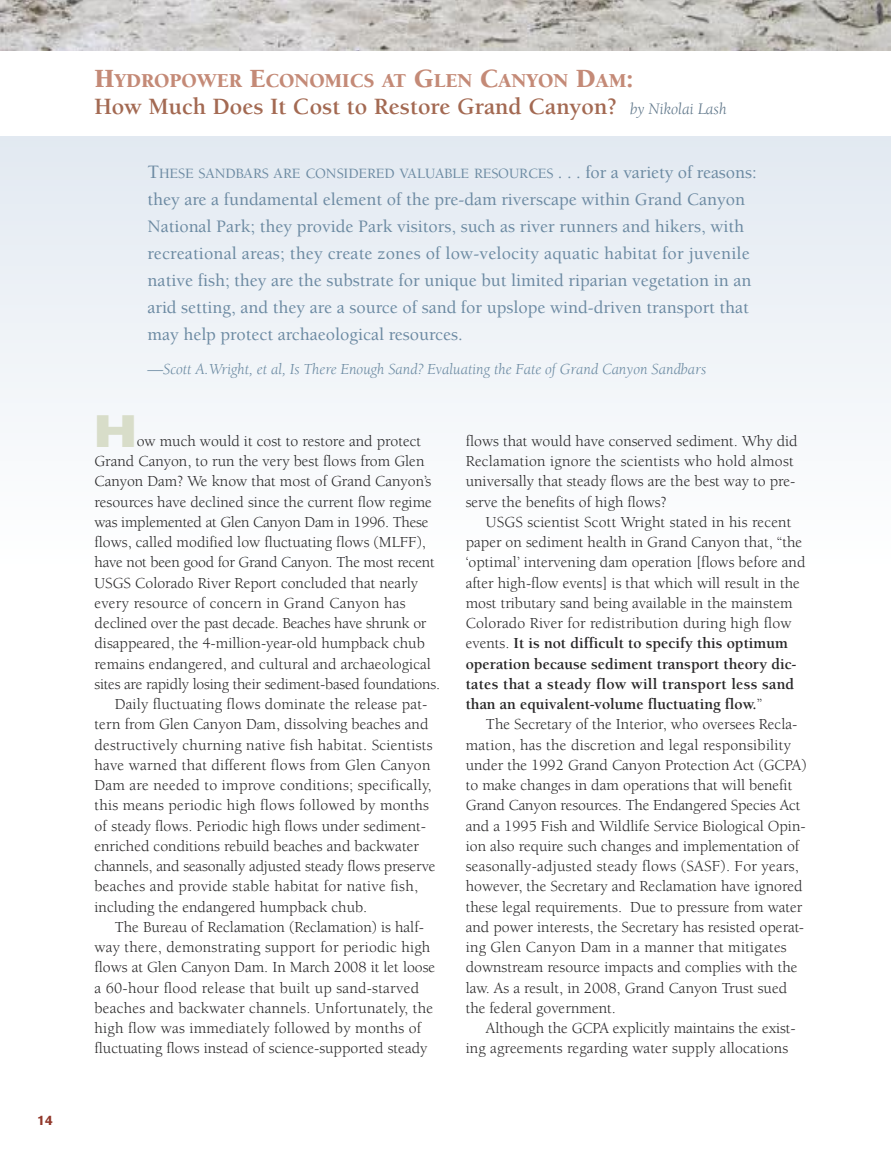
<style>
.page{position:relative;width:891px;height:1161px;background:#fff}
.page>*{position:absolute;margin:0;border:0;box-sizing:border-box;transform-origin:0 0}
.t1{font:700 expanded 45px "Akzidenz Grotesk BE";color:#d8ddc9}
.t2{font:700 24px "Berkeley";color:#a36952}
.t3{font:900 20.25px "Berkeley";color:#c48a77}
.t4{font:500 18px/27px "Berkeley";color:#6c8aa2}
.t5{font:15.75px/20.2px "Berkeley";color:#272627}
.t6{font:italic 15.75px "Berkeley";color:#6c8aa2}
.t7{font:500 14.7px "Berkeley";letter-spacing:-.01em;color:#6c8aa2}
.t8{font:900 13.5px "Akzidenz Grotesk";color:#91382b}
.s1{font-size:27px}
.s2{font-weight:400;font-style:italic;font-size:16.5px;color:#60778a}
.s3{font-size:19.5px}
.s4{font-size:18px}
.s5{font-weight:700}
</style>
<div class="page">
<img style="left:0;top:0;width:891px;height:51px">
<p class="t8" style="left:38px;top:1115px;width:16px">14</p>
<p class="t3" style="left:94px;top:72px;width:541px"><span class="s1">H</span>YDROPOWER <span class="s1">E</span>CONOMICS AT <span class="s1">G</span>LEN <span class="s1">C</span>ANYON <span class="s1">D</span>AM<span class="s1">:</span></p>
<h2 class="t2" style="left:94px;top:97px;width:634px">How Much Does It Cost to Restore Grand Canyon? <span class="s2">by Nikolai Lash</span></h2>
<p class="t7" style="left:147px;top:167px;width:611px"><span class="s3">T</span>HESE SANDBARS ARE CONSIDERED VALUABLE RESOURCES <span class="s4">. . . for a variety of reasons:</span></p>
<p class="t4" style="left:147px;top:187px;width:606px">they are a fundamental element of the pre-dam riverscape within Grand Canyon National Park; they provide Park visitors, such as river runners and hikers, with recreational areas; they create zones of low-velocity aquatic habitat for juvenile native fish; they are the substrate for unique but limited riparian vegetation in an arid setting, and they are a source of sand for upslope wind-driven transport that may help protect archaeological resources.</p>
<p class="t6" style="left:147px;top:363px;width:560px">—Scott A.Wright, et al, Is There Enough Sand? Evaluating the Fate of Grand Canyon Sandbars</p>
<h1 class="t1" style="left:94px;top:415px;width:44px">H</h1>
<p class="t5" style="left:137px;top:432px;width:286px">ow much would it cost to restore and protect</p>
<p class="t5" style="left:95px;top:452px;width:331px">Grand Canyon, to run the very best flows from Glen</p>
<p class="t5" style="left:95px;top:473px;width:338px">Canyon Dam? We know that most of Grand Canyon’s</p>
<p class="t5" style="left:95px;top:493px;width:339px">resources have declined since the current flow regime</p>
<p class="t5" style="left:95px;top:513px;width:336px">was implemented at Glen Canyon Dam in 1996. These</p>
<p class="t5" style="left:95px;top:533px;width:333px">flows, called modified low fluctuating flows (MLFF),</p>
<p class="t5" style="left:95px;top:554px;width:342px">have not been good for Grand Canyon. The most recent</p>
<p class="t5" style="left:95px;top:574px;width:325px">USGS Colorado River Report concluded that nearly</p>
<p class="t5" style="left:95px;top:594px;width:313px">every resource of concern in Grand Canyon has</p>
<p class="t5" style="left:95px;top:614px;width:334px">declined over the past decade. Beaches have shrunk or</p>
<p class="t5" style="left:95px;top:635px;width:332px">disappeared, the 4-million-year-old humpback chub</p>
<p class="t5" style="left:95px;top:655px;width:338px">remains endangered, and cultural and archaeological</p>
<p class="t5" style="left:95px;top:675px;width:347px">sites are rapidly losing their sediment-based foundations.</p>
<p class="t5" style="left:115px;top:695px;width:314px">Daily fluctuating flows dominate the release pat-</p>
<p class="t5" style="left:95px;top:716px;width:335px">tern from Glen Canyon Dam, dissolving beaches and</p>
<p class="t5" style="left:95px;top:736px;width:339px">destructively churning native fish habitat. Scientists</p>
<p class="t5" style="left:95px;top:756px;width:338px">have warned that different flows from Glen Canyon</p>
<p class="t5" style="left:95px;top:776px;width:339px">Dam are needed to improve conditions; specifically,</p>
<p class="t5" style="left:95px;top:797px;width:336px">this means periodic high flows followed by months</p>
<p class="t5" style="left:94px;top:817px;width:333px">of steady flows. Periodic high flows under sediment-</p>
<p class="t5" style="left:94px;top:837px;width:326px">enriched conditions rebuild beaches and backwater</p>
<p class="t5" style="left:94px;top:857px;width:343px">channels, and seasonally adjusted steady flows preserve</p>
<p class="t5" style="left:94px;top:878px;width:325px">beaches and provide stable habitat for native fish,</p>
<p class="t5" style="left:94px;top:898px;width:274px">including the endangered humpback chub.</p>
<p class="t5" style="left:115px;top:918px;width:311px">The Bureau of Reclamation (Reclamation) is half-</p>
<p class="t5" style="left:94px;top:938px;width:337px">way there, demonstrating support for periodic high</p>
<p class="t5" style="left:94px;top:959px;width:342px">flows at Glen Canyon Dam. In March 2008 it let loose</p>
<p class="t5" style="left:94px;top:979px;width:326px">a 60-hour flood release that built up sand-starved</p>
<p class="t5" style="left:94px;top:999px;width:340px">beaches and backwater channels. Unfortunately, the</p>
<p class="t5" style="left:94px;top:1019px;width:328px">high flow was immediately followed by months of</p>
<p class="t5" style="left:94px;top:1040px;width:334px">fluctuating flows instead of science-supported steady</p>
<p class="t5" style="left:466px;top:432px;width:334px">flows that would have conserved sediment. Why did Reclamation ignore the scientists who hold almost universally that steady flows are the best way to pre&shy;serve the benefits of high flows?</p>
<p class="t5" style="left:466px;top:513px;width:341px;text-indent:20px">USGS scientist Scott Wright stated in his recent paper on sediment health in Grand Canyon that, “the ‘optimal’ intervening dam operation [flows before and after high-flow events] is that which will result in the most tributary sand being available in the mainstem Colorado River for redistribution during high flow events. <span class="s5">It is not difficult to specify this optimum operation because sediment transport theory dic&shy;tates that a steady flow will transport less sand than an equivalent-volume fluctuating flow.</span>”</p>
<p class="t5" style="left:466px;top:716px;width:342px;text-indent:20px">The Secretary of the Interior, who oversees Recla&shy;mation, has the discretion and legal responsibility under the 1992 Grand Canyon Protection Act (GCPA) to make changes in dam operations that will benefit Grand Canyon resources. The Endangered Species Act and a 1995 Fish and Wildlife Service Biological Opin&shy;ion also require such changes and implementation of seasonally-adjusted steady flows (SASF). For years, however, the Secretary and Reclamation have ignored these legal requirements. Due to pressure from water and power interests, the Secretary has resisted operat&shy;ing Glen Canyon Dam in a manner that mitigates downstream resource impacts and complies with the law. As a result, in 2008, Grand Canyon Trust sued the federal government.</p>
<p class="t5" style="left:466px;top:1019px;width:332px;text-indent:20px">Although the GCPA explicitly maintains the exist&shy;ing agreements regarding water supply allocations</p>
</div>
